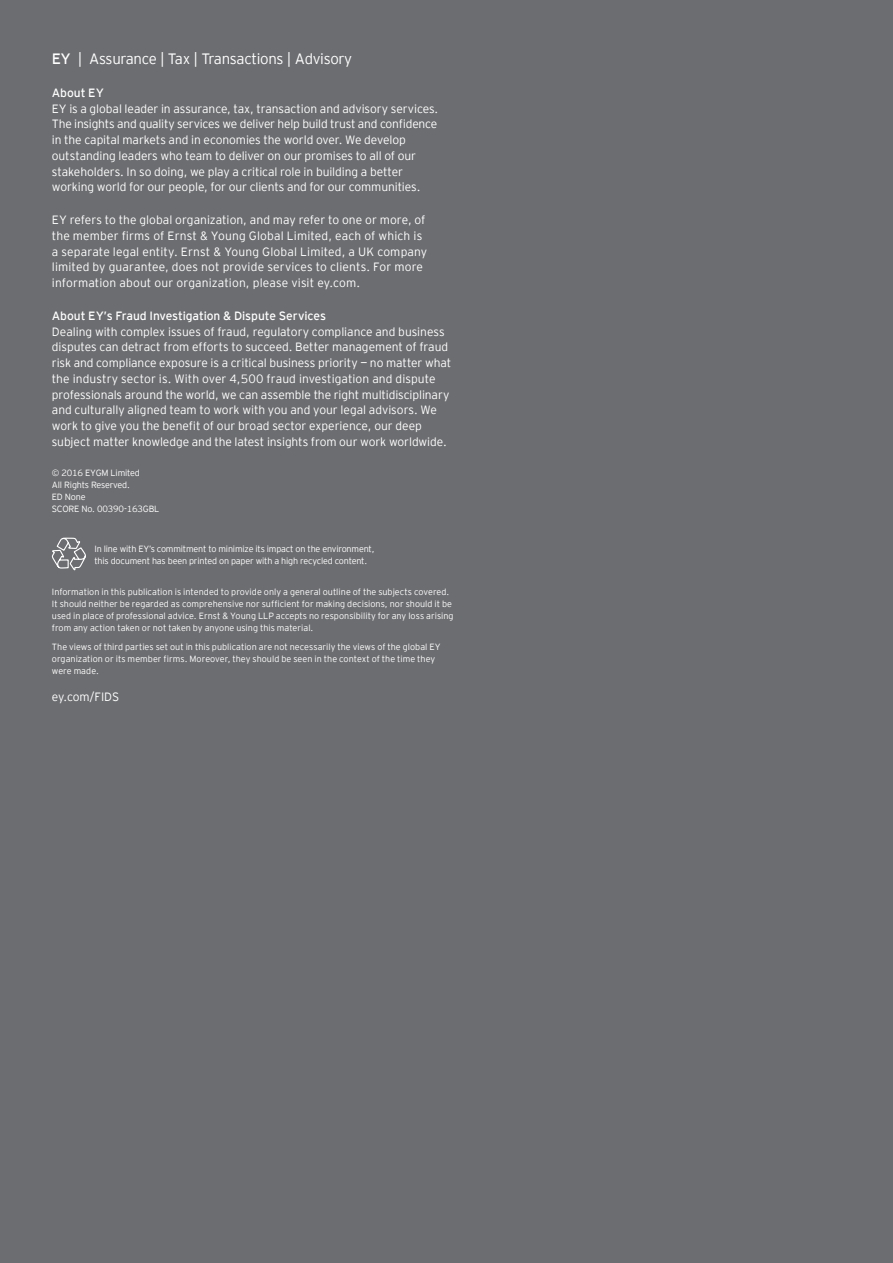
<style>
.page{position:relative;width:893px;height:1263px;background:#6c6d70}
.page>*{position:absolute;margin:0;border:0;box-sizing:border-box;transform-origin:0 0}
.t1{font:300 15px "EY Interstate";letter-spacing:-.02em;color:#fff}
.t2{font:300 12px/15.8px "EY Interstate";letter-spacing:-.005em;color:#fff}
.t3{font:12px "EY Interstate";letter-spacing:-.005em;color:#fff}
.t4{font:300 9px/12px "EY Interstate";color:#fff}
.t5{font:300 9px/12px "EY Interstate";letter-spacing:-.02em;color:#fff}
.s1{font-weight:400}
</style>
<div class="page">
<svg style="left:51px;top:537px;width:35px;height:34px"></svg>
<p class="t1" style="left:52px;top:48px;width:302px"><span class="s1">EY</span> | Assurance | Tax | Transactions | Advisory</p>
<p class="t3" style="left:52px;top:84px;width:54px">About EY</p>
<p class="t2" style="left:52px;top:100px;width:388px">EY is a global leader in assurance, tax, transaction and advisory services.<br>The insights and quality services we deliver help build trust and confidence in the capital markets and in economies the world over. We develop outstanding leaders who team to deliver on our promises to all of our stakeholders. In so doing, we play a critical role in building a better working world for our people, for our clients and for our communities.</p>
<p class="t2" style="left:52px;top:211px;width:377px">EY refers to the global organization, and may refer to one or more, of the member firms of Ernst &amp; Young Global Limited, each of which is a separate legal entity. Ernst &amp; Young Global Limited, a UK company limited by guarantee, does not provide services to clients. For more information about our organization, please visit ey.com.</p>
<p class="t3" style="left:52px;top:307px;width:276px">About EY’s Fraud Investigation &amp; Dispute Services</p>
<p class="t2" style="left:52px;top:323px;width:401px">Dealing with complex issues of fraud, regulatory compliance and business disputes can detract from efforts to succeed. Better management of fraud risk and compliance exposure is a critical business priority — no matter what the industry sector is. With over 4,500 fraud investigation and dispute professionals around the world, we can assemble the right multidisciplinary and culturally aligned team to work with you and your legal advisors. We work to give you the benefit of our broad sector experience, our deep subject matter knowledge and the latest insights from our work worldwide.</p>
<p class="t5" style="left:52px;top:466px;width:109px">© 2016 EYGM Limited<br>All Rights Reserved.<br>ED None<br>SCORE No. 00390-163GBL</p>
<p class="t5" style="left:94px;top:542px;width:282px">In line with EY’s commitment to minimize its impact on the environment, this document has been printed on paper with a high recycled content.</p>
<p class="t4" style="left:52px;top:585px;width:403px">Information in this publication is intended to provide only a general outline of the subjects covered.<br>It should neither be regarded as comprehensive nor sufficient for making decisions, nor should it be used in place of professional advice. Ernst &amp; Young LLP accepts no responsibility for any loss arising from any action taken or not taken by anyone using this material.</p>
<p class="t4" style="left:52px;top:641px;width:390px">The views of third parties set out in this publication are not necessarily the views of the global EY organization or its member firms. Moreover, they should be seen in the context of the time they were made.</p>
<p class="t2" style="left:52px;top:688px;width:69px">ey.com/FIDS</p>
</div>
